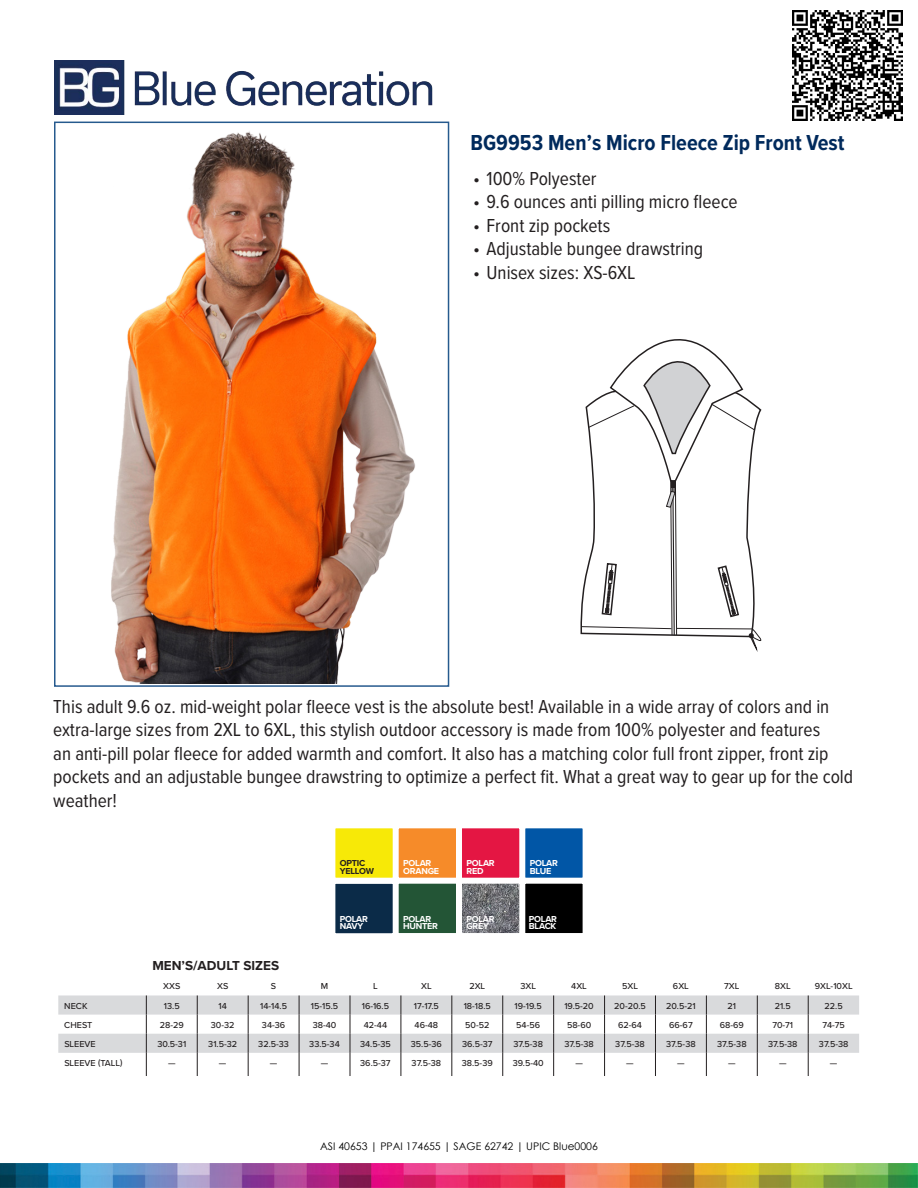
<style>
.page{position:relative;width:918px;height:1188px;background:#fff}
.page>*{position:absolute;margin:0;border:0;box-sizing:border-box;transform-origin:0 0}
.t1{font:700 22.5px "Proxima Nova Cond";color:#002a5c}
.t2{font:19.5px/23.4px "Proxima Nova Cond";color:#231f20}
.t3{font:700 13.5px "Proxima Nova";color:#231f20}
.t4{font:10.5px "Century Gothic";color:#000}
.t5{font:500 9px "Proxima Nova";color:#231f20}
.t6{font:700 9px/7.5px "Proxima Nova";letter-spacing:-.025em;color:#fff}
.t7{font:700 9px/7.5px "Proxima Nova";letter-spacing:-.025em;color:#231f20}
</style>
<div class="page">
<img style="left:0;top:1164px;width:917px;height:23px">
<img style="left:111px;top:131px;width:304px;height:553px">
<div style="left:54px;top:122px;width:395px;height:565px;border:2px solid #265a8e"></div>
<svg style="left:581px;top:339px;width:181px;height:313px"></svg>
<div style="left:459px;top:825px;width:63px;height:56px;background:#e41643;border:3px solid #fff"></div>
<div style="left:522px;top:825px;width:64px;height:56px;background:#0156a6;border:3px solid #fff"></div>
<div style="left:332px;top:825px;width:64px;height:56px;background:#f7e907;border:3px solid #fff"></div>
<div style="left:396px;top:825px;width:63px;height:56px;background:#f68b29;border:3px solid #fff"></div>
<div style="left:332px;top:881px;width:64px;height:55px;background:#0b2b48;border:3px solid #fff"></div>
<div style="left:396px;top:881px;width:63px;height:55px;background:#235536;border:3px solid #fff"></div>
<img style="left:463px;top:885px;width:55px;height:47px">
<div style="left:459px;top:881px;width:63px;height:55px;border:3px solid #fff"></div>
<div style="left:522px;top:881px;width:64px;height:55px;background:#000;border:3px solid #fff"></div>
<svg style="left:58px;top:995px;width:801px;height:58px;fill:#d9dadc"></svg>
<svg style="left:197px;top:995px;width:1px;height:81px"></svg>
<svg style="left:248px;top:995px;width:1px;height:81px"></svg>
<svg style="left:299px;top:995px;width:1px;height:81px"></svg>
<svg style="left:350px;top:995px;width:1px;height:81px"></svg>
<svg style="left:401px;top:995px;width:1px;height:81px"></svg>
<svg style="left:451px;top:995px;width:1px;height:81px"></svg>
<svg style="left:502px;top:995px;width:1px;height:81px"></svg>
<svg style="left:553px;top:995px;width:1px;height:81px"></svg>
<svg style="left:604px;top:995px;width:1px;height:81px"></svg>
<svg style="left:655px;top:995px;width:1px;height:81px"></svg>
<svg style="left:706px;top:995px;width:1px;height:81px"></svg>
<svg style="left:757px;top:995px;width:1px;height:81px"></svg>
<svg style="left:808px;top:995px;width:1px;height:81px"></svg>
<svg style="left:146px;top:995px;width:1px;height:81px"></svg>
<img style="left:55px;top:60px;width:377px;height:54px">
<img style="left:793px;top:11px;width:109px;height:109px">
<p class="t1" style="left:471px;top:126px;width:375px">BG9953 Men’s Micro Fleece Zip Front Vest</p>
<p class="t2" style="left:473px;top:166px;width:125px">• 100% Polyester</p>
<p class="t2" style="left:473px;top:189px;width:266px">• 9.6 ounces anti pilling micro fleece</p>
<p class="t2" style="left:473px;top:213px;width:139px">• Front zip pockets</p>
<p class="t2" style="left:473px;top:236px;width:232px">• Adjustable bungee drawstring</p>
<p class="t2" style="left:473px;top:260px;width:164px">• Unisex sizes: XS-6XL</p>
<p class="t2" style="left:53px;top:694px;width:802px">This adult 9.6 oz. mid-weight polar fleece vest is the absolute best! Available in a wide array of colors and in extra-large sizes from 2XL to 6XL, this stylish outdoor accessory is made from 100% polyester and features<br>an anti-pill polar fleece for added warmth and comfort. It also has a matching color full front zipper, front zip pockets and an adjustable bungee drawstring to optimize a perfect fit. What a great way to gear up for the cold weather!</p>
<p class="t7" style="left:340px;top:859px;width:36px">OPTIC<br>YELLOW</p>
<p class="t6" style="left:403px;top:859px;width:37px">POLAR<br>ORANGE</p>
<p class="t6" style="left:466px;top:859px;width:30px">POLAR<br>RED</p>
<p class="t6" style="left:530px;top:859px;width:30px">POLAR<br>BLUE</p>
<p class="t6" style="left:340px;top:915px;width:30px">POLAR<br>NAVY</p>
<p class="t6" style="left:403px;top:915px;width:36px">POLAR<br>HUNTER</p>
<p class="t6" style="left:466px;top:915px;width:30px">POLAR<br>GREY</p>
<p class="t6" style="left:529px;top:915px;width:30px">POLAR<br>BLACK</p>
<p class="t3" style="left:152px;top:956px;width:128px">MEN’S/ADULT SIZES</p>
<p class="t5" style="left:163px;top:980px;width:19px">XXS</p>
<p class="t5" style="left:217px;top:980px;width:13px">XS</p>
<p class="t5" style="left:271px;top:980px;width:7px">S</p>
<p class="t5" style="left:321px;top:980px;width:9px">M</p>
<p class="t5" style="left:373px;top:980px;width:6px">L</p>
<p class="t5" style="left:421px;top:980px;width:12px">XL</p>
<p class="t5" style="left:469px;top:980px;width:17px">2XL</p>
<p class="t5" style="left:520px;top:980px;width:17px">3XL</p>
<p class="t5" style="left:571px;top:980px;width:17px">4XL</p>
<p class="t5" style="left:622px;top:980px;width:17px">5XL</p>
<p class="t5" style="left:673px;top:980px;width:17px">6XL</p>
<p class="t5" style="left:724px;top:980px;width:17px">7XL</p>
<p class="t5" style="left:775px;top:980px;width:17px">8XL</p>
<p class="t5" style="left:815px;top:980px;width:39px">9XL-10XL</p>
<p class="t5" style="left:64px;top:999px;width:25px">NECK</p>
<p class="t5" style="left:164px;top:999px;width:17px">13.5</p>
<p class="t5" style="left:219px;top:999px;width:10px">14</p>
<p class="t5" style="left:260px;top:999px;width:28px">14-14.5</p>
<p class="t5" style="left:311px;top:999px;width:29px">15-15.5</p>
<p class="t5" style="left:362px;top:999px;width:29px">16-16.5</p>
<p class="t5" style="left:414px;top:999px;width:27px">17-17.5</p>
<p class="t5" style="left:464px;top:999px;width:29px">18-18.5</p>
<p class="t5" style="left:515px;top:999px;width:29px">19-19.5</p>
<p class="t5" style="left:564px;top:999px;width:31px">19.5-20</p>
<p class="t5" style="left:614px;top:999px;width:33px">20-20.5</p>
<p class="t5" style="left:666px;top:999px;width:31px">20.5-21</p>
<p class="t5" style="left:728px;top:999px;width:10px">21</p>
<p class="t5" style="left:775px;top:999px;width:18px">21.5</p>
<p class="t5" style="left:825px;top:999px;width:20px">22.5</p>
<p class="t5" style="left:64px;top:1018px;width:30px">CHEST</p>
<p class="t5" style="left:160px;top:1018px;width:25px">28-29</p>
<p class="t5" style="left:211px;top:1018px;width:25px">30-32</p>
<p class="t5" style="left:262px;top:1018px;width:25px">34-36</p>
<p class="t5" style="left:313px;top:1018px;width:25px">38-40</p>
<p class="t5" style="left:364px;top:1018px;width:25px">42-44</p>
<p class="t5" style="left:415px;top:1018px;width:25px">46-48</p>
<p class="t5" style="left:465px;top:1018px;width:26px">50-52</p>
<p class="t5" style="left:516px;top:1018px;width:25px">54-56</p>
<p class="t5" style="left:567px;top:1018px;width:26px">58-60</p>
<p class="t5" style="left:618px;top:1018px;width:25px">62-64</p>
<p class="t5" style="left:669px;top:1018px;width:25px">66-67</p>
<p class="t5" style="left:720px;top:1018px;width:26px">68-69</p>
<p class="t5" style="left:772px;top:1018px;width:22px">70-71</p>
<p class="t5" style="left:822px;top:1018px;width:24px">74-75</p>
<p class="t5" style="left:64px;top:1037px;width:33px">SLEEVE</p>
<p class="t5" style="left:157px;top:1037px;width:30px">30.5-31</p>
<p class="t5" style="left:208px;top:1037px;width:30px">31.5-32</p>
<p class="t5" style="left:258px;top:1037px;width:32px">32.5-33</p>
<p class="t5" style="left:309px;top:1037px;width:32px">33.5-34</p>
<p class="t5" style="left:360px;top:1037px;width:32px">34.5-35</p>
<p class="t5" style="left:411px;top:1037px;width:33px">35.5-36</p>
<p class="t5" style="left:462px;top:1037px;width:32px">36.5-37</p>
<p class="t5" style="left:513px;top:1037px;width:31px">37.5-38</p>
<p class="t5" style="left:564px;top:1037px;width:31px">37.5-38</p>
<p class="t5" style="left:615px;top:1037px;width:31px">37.5-38</p>
<p class="t5" style="left:666px;top:1037px;width:31px">37.5-38</p>
<p class="t5" style="left:717px;top:1037px;width:31px">37.5-38</p>
<p class="t5" style="left:768px;top:1037px;width:31px">37.5-38</p>
<p class="t5" style="left:819px;top:1037px;width:31px">37.5-38</p>
<p class="t5" style="left:64px;top:1056px;width:60px">SLEEVE (TALL)</p>
<p class="t5" style="left:168px;top:1056px;width:9px">—</p>
<p class="t5" style="left:219px;top:1056px;width:9px">—</p>
<p class="t5" style="left:270px;top:1056px;width:9px">—</p>
<p class="t5" style="left:321px;top:1056px;width:9px">—</p>
<p class="t5" style="left:360px;top:1056px;width:32px">36.5-37</p>
<p class="t5" style="left:412px;top:1056px;width:31px">37.5-38</p>
<p class="t5" style="left:462px;top:1056px;width:33px">38.5-39</p>
<p class="t5" style="left:513px;top:1056px;width:33px">39.5-40</p>
<p class="t5" style="left:575px;top:1056px;width:9px">—</p>
<p class="t5" style="left:626px;top:1056px;width:9px">—</p>
<p class="t5" style="left:677px;top:1056px;width:9px">—</p>
<p class="t5" style="left:728px;top:1056px;width:9px">—</p>
<p class="t5" style="left:779px;top:1056px;width:9px">—</p>
<p class="t5" style="left:830px;top:1056px;width:9px">—</p>
<p class="t4" style="left:320px;top:1139px;width:279px">ASI 40653 | PPAI 174655 | SAGE 62742 | UPIC Blue0006</p>
</div>
